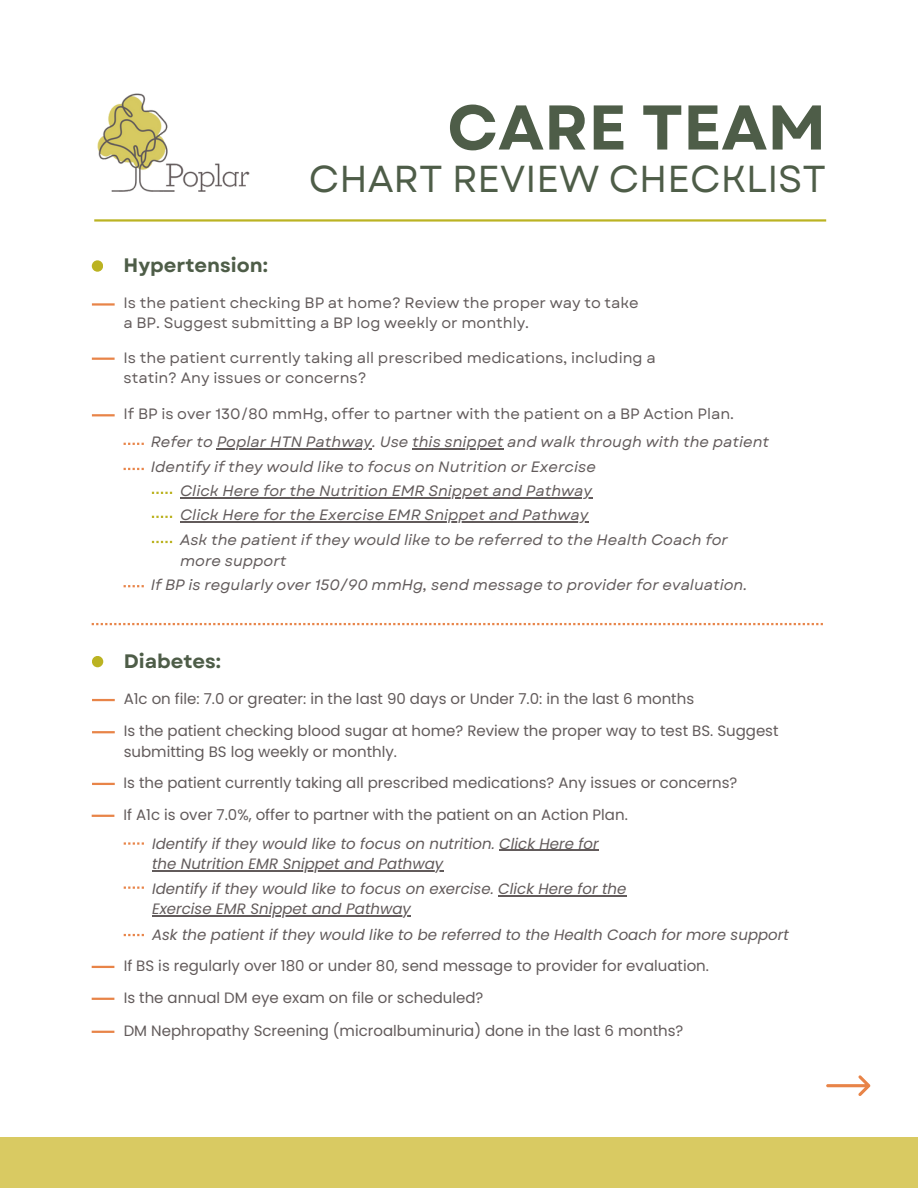
<style>
.page{position:relative;width:918px;height:1188px;background:#fff}
.page>*{position:absolute;margin:0;border:0;box-sizing:border-box;transform-origin:0 0}
.t1{font:700 63px "Garet";color:#4e5d48}
.t2{font:37.5px "Garet";color:#4e5d48}
.t3{font:700 19.5px "Garet";color:#4e5d48}
.t4{font:15px/20.2px "Poppins";color:#625b5b}
.t5{font:italic 15px/20.2px "Garet";color:#625b5b}
.t6{font:15px/20.2px "Garet";color:#625b5b}
.t7{font:italic 15px/20.2px "Poppins";color:#625b5b}
</style>
<div class="page">
<hr style="left:92px;top:303px;width:23px;height:3px;background:#e88448">
<div style="left:0;top:1138px;width:918px;height:50px;background:#d9ca62"></div>
<svg style="left:826px;top:1075px;width:44px;height:21px"></svg>
<div style="left:92px;top:260px;width:11px;height:12px;background:#bbb322;border-radius:50%"></div>
<hr style="left:92px;top:358px;width:23px;height:2px;background:#e88448">
<svg style="left:124px;top:443px;width:20px;height:2px"></svg>
<svg style="left:124px;top:468px;width:20px;height:2px"></svg>
<svg style="left:124px;top:585px;width:20px;height:2px"></svg>
<hr style="left:92px;top:414px;width:23px;height:2px;background:#e88448">
<hr style="left:217px;top:448px;width:155px;height:1px;background:#625b5b">
<hr style="left:412px;top:448px;width:92px;height:1px;background:#625b5b">
<svg style="left:152px;top:492px;width:20px;height:2px"></svg>
<svg style="left:152px;top:516px;width:20px;height:2px"></svg>
<svg style="left:152px;top:541px;width:20px;height:2px"></svg>
<hr style="left:180px;top:497px;width:412px;height:1px;background:#625b5b">
<hr style="left:180px;top:521px;width:408px;height:1px;background:#625b5b">
<img style="left:97px;top:93px;width:153px;height:99px">
<hr style="left:94px;top:219px;width:732px;height:3px;background:#bbb322">
<hr style="left:92px;top:699px;width:23px;height:2px;background:#e88448">
<div style="left:92px;top:656px;width:11px;height:11px;background:#bbb322;border-radius:50%"></div>
<hr style="left:92px;top:731px;width:23px;height:2px;background:#e88448">
<svg style="left:124px;top:842px;width:20px;height:3px"></svg>
<svg style="left:124px;top:887px;width:20px;height:2px"></svg>
<svg style="left:124px;top:934px;width:20px;height:2px"></svg>
<hr style="left:92px;top:783px;width:23px;height:2px;background:#e88448">
<svg style="left:92px;top:623px;width:731px;height:2px"></svg>
<hr style="left:92px;top:815px;width:22px;height:2px;background:#e88448">
<hr style="left:499px;top:850px;width:100px;height:1px;background:#625b5b">
<hr style="left:152px;top:870px;width:291px;height:1px;background:#625b5b">
<hr style="left:498px;top:895px;width:129px;height:1px;background:#625b5b">
<hr style="left:152px;top:916px;width:259px;height:1px;background:#625b5b">
<hr style="left:92px;top:966px;width:22px;height:2px;background:#e88448">
<hr style="left:92px;top:998px;width:22px;height:2px;background:#e88448">
<hr style="left:92px;top:1031px;width:22px;height:2px;background:#e88448">
<p class="t1" style="left:447px;top:82px;width:380px">CARE TEAM</p>
<p class="t2" style="left:309px;top:152px;width:519px">CHART REVIEW CHECKLIST</p>
<p class="t3" style="left:124px;top:251px;width:146px">Hypertension:</p>
<p class="t6" style="left:124px;top:292px;width:517px">Is the patient checking BP at home? Review the proper way to take a BP. Suggest submitting a BP log weekly or monthly.</p>
<p class="t6" style="left:124px;top:348px;width:534px">Is the patient currently taking all prescribed medications, including a statin? Any issues or concerns?</p>
<p class="t6" style="left:124px;top:403px;width:612px">If BP is over 130/80 mmHg, offer to partner with the patient on a BP Action Plan.</p>
<p class="t5" style="left:151px;top:457px;width:447px">Identify if they would like to focus on Nutrition or Exercise</p>
<p class="t5" style="left:151px;top:432px;width:620px">Refer to Poplar HTN Pathway. Use this snippet and walk through with the patient</p>
<p class="t5" style="left:180px;top:481px;width:414px">Click Here for the Nutrition EMR Snippet and Pathway</p>
<p class="t5" style="left:180px;top:505px;width:410px">Click Here for the Exercise EMR Snippet and Pathway</p>
<p class="t5" style="left:180px;top:530px;width:550px">Ask the patient if they would like to be referred to the Health Coach for more support</p>
<p class="t5" style="left:151px;top:574px;width:598px">If BP is regularly over 150/90 mmHg, send message to provider for evaluation.</p>
<p class="t3" style="left:124px;top:647px;width:99px">Diabetes:</p>
<p class="t4" style="left:124px;top:689px;width:572px">A1c on file: 7.0 or greater: in the last 90 days or Under 7.0: in the last 6 months</p>
<p class="t4" style="left:124px;top:721px;width:656px">Is the patient checking blood sugar at home? Review the proper way to test BS. Suggest submitting BS log weekly or monthly.</p>
<p class="t4" style="left:124px;top:773px;width:615px">Is the patient currently taking all prescribed medications? Any issues or concerns?</p>
<p class="t4" style="left:124px;top:805px;width:506px">If A1c is over 7.0%, offer to partner with the patient on an Action Plan.</p>
<p class="t7" style="left:152px;top:833px;width:448px">Identify if they would like to focus on nutrition. Click Here for the Nutrition EMR Snippet and Pathway</p>
<p class="t7" style="left:152px;top:879px;width:476px">Identify if they would like to focus on exercise. Click Here for the<br>Exercise EMR Snippet and Pathway</p>
<p class="t7" style="left:152px;top:924px;width:638px">Ask the patient if they would like to be referred to the Health Coach for more support</p>
<p class="t4" style="left:124px;top:956px;width:587px">If BS is regularly over 180 or under 80, send message to provider for evaluation.</p>
<p class="t4" style="left:124px;top:988px;width:361px">Is the annual DM eye exam on file or scheduled?</p>
<p class="t4" style="left:124px;top:1021px;width:561px">DM Nephropathy Screening (microalbuminuria) done in the last 6 months?</p>
</div>
